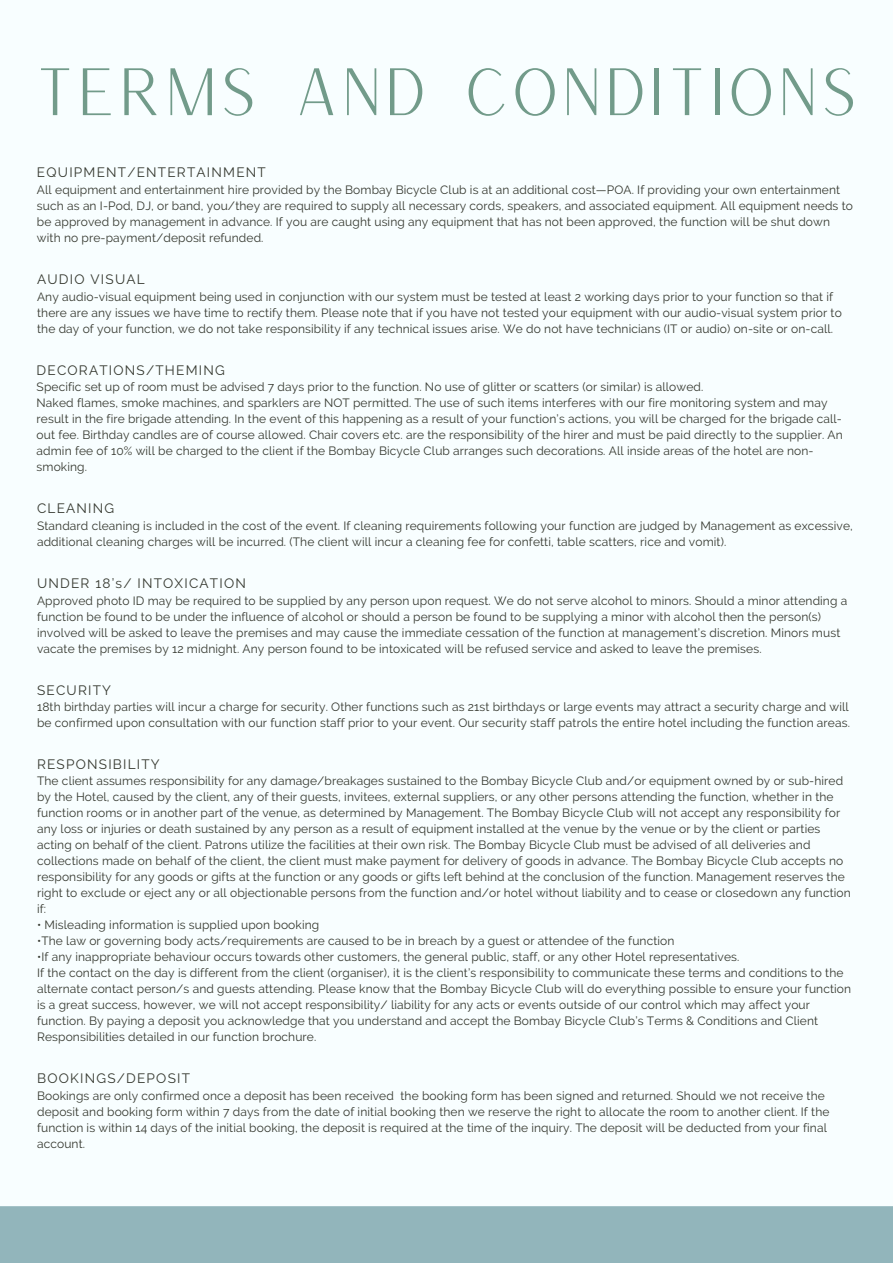
<style>
.page{position:relative;width:893px;height:1264px;background:#fff}
.page>*{position:absolute;margin:0;border:0;box-sizing:border-box;transform-origin:0 0}
.t1{font:65.1px "Versailles";letter-spacing:.01em;color:#729b8a}
.t2{font:13.5px "Raleway";letter-spacing:.09em;color:#35382f}
.t3{font:12px/16px "Raleway";letter-spacing:.01em;color:#35382f}
</style>
<div class="page">
<div style="left:0;top:0;width:892px;height:1262px;background:#f8feff"></div>
<div style="left:0;top:1206px;width:892px;height:56px;background:#92b5bb"></div>
<p class="t1" style="left:34px;top:50px;width:825px">TERMS AND CONDITIONS</p>
<p class="t2" style="left:37px;top:165px;width:230px">EQUIPMENT/ENTERTAINMENT</p>
<p class="t3" style="left:37px;top:181px;width:817px">All equipment and entertainment hire provided by the Bombay Bicycle Club is at an additional cost—POA. If providing your own entertainment such as an I-Pod, DJ, or band, you/they are required to supply all necessary cords, speakers, and associated equipment. All equipment needs to be approved by management in advance. If you are caught using any equipment that has not been approved, the function will be shut down with no pre-payment/deposit refunded.</p>
<p class="t2" style="left:37px;top:271px;width:109px">AUDIO VISUAL</p>
<p class="t3" style="left:37px;top:288px;width:806px">Any audio-visual equipment being used in conjunction with our system must be tested at least 2 working days prior to your function so that if there are any issues we have time to rectify them. Please note that if you have not tested your equipment with our audio-visual system prior to the day of your function, we do not take responsibility if any technical issues arise. We do not have technicians (IT or audio) on-site or on-call.</p>
<p class="t2" style="left:37px;top:362px;width:190px">DECORATIONS/THEMING</p>
<p class="t3" style="left:37px;top:379px;width:668px">Specific set up of room must be advised 7 days prior to the function. No use of glitter or scatters (or similar) is allowed.</p>
<p class="t3" style="left:37px;top:395px;width:807px">Naked flames, smoke machines, and sparklers are NOT permitted. The use of such items interferes with our fire monitoring system and may result in the fire brigade attending. In the event of this happening as a result of your function’s actions, you will be charged for the brigade call&shy;out fee. Birthday candles are of course allowed. Chair covers etc. are the responsibility of the hirer and must be paid directly to the supplier. An admin fee of 10% will be charged to the client if the Bombay Bicycle Club arranges such decorations. All inside areas of the hotel are non&shy;smoking.</p>
<p class="t2" style="left:37px;top:500px;width:79px">CLEANING</p>
<p class="t3" style="left:37px;top:517px;width:817px">Standard cleaning is included in the cost of the event. If cleaning requirements following your function are judged by Management as excessive, additional cleaning charges will be incurred. (The client will incur a cleaning fee for confetti, table scatters, rice and vomit).</p>
<p class="t2" style="left:37px;top:575px;width:210px">UNDER 18’s/ INTOXICATION</p>
<p class="t3" style="left:37px;top:592px;width:811px">Approved photo ID may be required to be supplied by any person upon request. We do not serve alcohol to minors. Should a minor attending a function be found to be under the influence of alcohol or should a person be found to be supplying a minor with alcohol then the person(s) involved will be asked to leave the premises and may cause the immediate cessation of the function at management’s discretion. Minors must vacate the premises by 12 midnight. Any person found to be intoxicated will be refused service and asked to leave the premises.</p>
<p class="t2" style="left:37px;top:682px;width:75px">SECURITY</p>
<p class="t3" style="left:37px;top:699px;width:814px">18th birthday parties will incur a charge for security. Other functions such as 21st birthdays or large events may attract a security charge and will be confirmed upon consultation with our function staff prior to your event. Our security staff patrols the entire hotel including the function areas.</p>
<p class="t2" style="left:37px;top:756px;width:124px">RESPONSIBILITY</p>
<p class="t3" style="left:37px;top:773px;width:815px">The client assumes responsibility for any damage/breakages sustained to the Bombay Bicycle Club and/or equipment owned by or sub-hired by the Hotel, caused by the client, any of their guests, invitees, external suppliers, or any other persons attending the function, whether in the function rooms or in another part of the venue, as determined by Management. The Bombay Bicycle Club will not accept any responsibility for any loss or injuries or death sustained by any person as a result of equipment installed at the venue by the venue or by the client or parties acting on behalf of the client. Patrons utilize the facilities at their own risk. The Bombay Bicycle Club must be advised of all deliveries and collections made on behalf of the client, the client must make payment for delivery of goods in advance. The Bombay Bicycle Club accepts no responsibility for any goods or gifts at the function or any goods or gifts left behind at the conclusion of the function. Management reserves the right to exclude or eject any or all objectionable persons from the function and/or hotel without liability and to cease or closedown any function if:</p>
<p class="t3" style="left:37px;top:916px;width:284px">• Misleading information is supplied upon booking</p>
<p class="t3" style="left:37px;top:932px;width:639px">•The law or governing body acts/requirements are caused to be in breach by a guest or attendee of the function</p>
<p class="t3" style="left:37px;top:948px;width:703px">•If any inappropriate behaviour occurs towards other customers, the general public, staff, or any other Hotel representatives.</p>
<p class="t3" style="left:37px;top:964px;width:815px">If the contact on the day is different from the client (organiser), it is the client’s responsibility to communicate these terms and conditions to the alternate contact person/s and guests attending. Please know that the Bombay Bicycle Club will do everything possible to ensure your function is a great success, however, we will not accept responsibility/ liability for any acts or events outside of our control which may affect your function. By paying a deposit you acknowledge that you understand and accept the Bombay Bicycle Club’s Terms &amp; Conditions and Client Responsibilities detailed in our function brochure.</p>
<p class="t2" style="left:37px;top:1070px;width:154px">BOOKINGS/DEPOSIT</p>
<p class="t3" style="left:37px;top:1087px;width:793px">Bookings are only confirmed once a deposit has been received the booking form has been signed and returned. Should we not receive the deposit and booking form within 7 days from the date of initial booking then we reserve the right to allocate the room to another client. If the function is within 14 days of the initial booking, the deposit is required at the time of the inquiry. The deposit will be deducted from your final account.</p>
</div>
